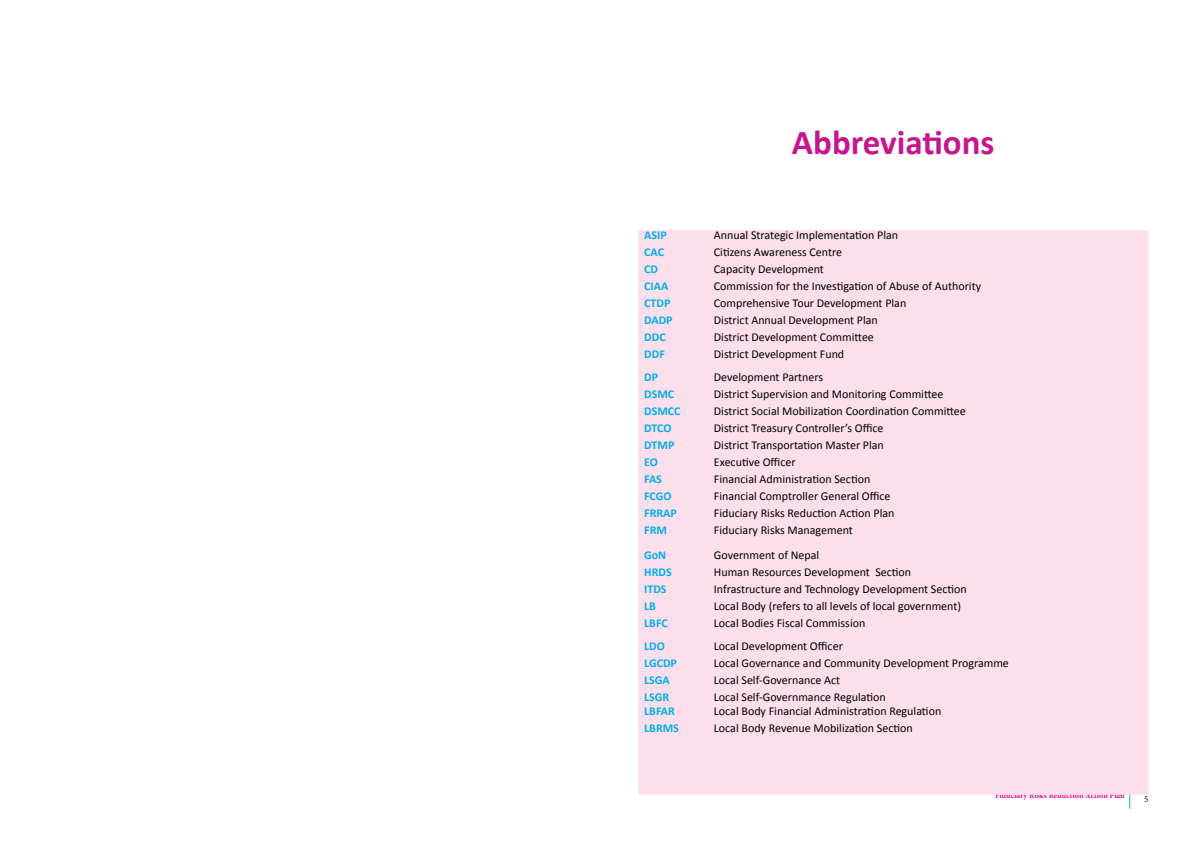
<style>
.page{position:relative;width:1191px;height:842px;background:#fff}
.page>*{position:absolute;margin:0;border:0;box-sizing:border-box;transform-origin:0 0}
.t1{font:700 35px "Calibri";color:#c6168d}
.t2{font:12px "Calibri";color:#000}
.t3{font:700 12px "Calibri";color:#00aeef}
.t4{font:9px "Minion Pro";color:#000}
.t5{font:700 8px "Minion Pro";color:#ec008c}
</style>
<div class="page">
<svg style="left:1129px;top:795px;width:1px;height:14px"></svg>
<div style="left:638px;top:230px;width:510px;height:565px;background:#fcdfeb"></div>
<h1 class="t1" style="left:792px;top:120px;width:204px">Abbreviations</h1>
<p class="t3" style="left:644px;top:227px;width:24px">ASIP</p>
<p class="t2" style="left:714px;top:227px;width:186px">Annual Strategic Implementation Plan</p>
<p class="t3" style="left:644px;top:244px;width:21px">CAC</p>
<p class="t2" style="left:714px;top:245px;width:130px">Citizens Awareness Centre</p>
<p class="t3" style="left:644px;top:261px;width:15px">CD</p>
<p class="t2" style="left:714px;top:262px;width:111px">Capacity Development</p>
<p class="t3" style="left:644px;top:278px;width:26px">CIAA</p>
<p class="t2" style="left:714px;top:279px;width:269px">Commission for the Investigation of Abuse of Authority</p>
<p class="t3" style="left:644px;top:295px;width:28px">CTDP</p>
<p class="t2" style="left:714px;top:296px;width:194px">Comprehensive Tour Development Plan</p>
<p class="t3" style="left:644px;top:312px;width:30px">DADP</p>
<p class="t2" style="left:714px;top:313px;width:165px">District Annual Development Plan</p>
<p class="t3" style="left:644px;top:329px;width:23px">DDC</p>
<p class="t2" style="left:714px;top:330px;width:161px">District Development Committee</p>
<p class="t3" style="left:644px;top:346px;width:22px">DDF</p>
<p class="t2" style="left:714px;top:347px;width:132px">District Development Fund</p>
<p class="t3" style="left:644px;top:370px;width:15px">DP</p>
<p class="t2" style="left:714px;top:370px;width:111px">Development Partners</p>
<p class="t3" style="left:644px;top:387px;width:32px">DSMC</p>
<p class="t2" style="left:714px;top:387px;width:231px">District Supervision and Monitoring Committee</p>
<p class="t3" style="left:644px;top:404px;width:38px">DSMCC</p>
<p class="t2" style="left:714px;top:404px;width:253px">District Social Mobilization Coordination Committee</p>
<p class="t3" style="left:644px;top:421px;width:29px">DTCO</p>
<p class="t2" style="left:714px;top:421px;width:171px">District Treasury Controller’s Office</p>
<p class="t3" style="left:644px;top:438px;width:32px">DTMP</p>
<p class="t2" style="left:714px;top:438px;width:171px">District Transportation Master Plan</p>
<p class="t3" style="left:644px;top:455px;width:15px">EO</p>
<p class="t2" style="left:714px;top:455px;width:83px">Executive Officer</p>
<p class="t3" style="left:644px;top:472px;width:19px">FAS</p>
<p class="t2" style="left:714px;top:472px;width:158px">Financial Administration Section</p>
<p class="t3" style="left:644px;top:489px;width:29px">FCGO</p>
<p class="t2" style="left:714px;top:489px;width:178px">Financial Comptroller General Office</p>
<p class="t3" style="left:644px;top:506px;width:34px">FRRAP</p>
<p class="t2" style="left:714px;top:506px;width:182px">Fiduciary Risks Reduction Action Plan</p>
<p class="t3" style="left:644px;top:523px;width:24px">FRM</p>
<p class="t2" style="left:714px;top:523px;width:140px">Fiduciary Risks Management</p>
<p class="t3" style="left:644px;top:547px;width:24px">GoN</p>
<p class="t2" style="left:714px;top:547px;width:107px">Government of Nepal</p>
<p class="t3" style="left:644px;top:564px;width:29px">HRDS</p>
<p class="t2" style="left:714px;top:564px;width:199px">Human Resources Development Section</p>
<p class="t3" style="left:644px;top:581px;width:24px">ITDS</p>
<p class="t2" style="left:714px;top:581px;width:254px">Infrastructure and Technology Development Section</p>
<p class="t3" style="left:644px;top:598px;width:13px">LB</p>
<p class="t2" style="left:714px;top:598px;width:249px">Local Body (refers to all levels of local government)</p>
<p class="t3" style="left:644px;top:615px;width:25px">LBFC</p>
<p class="t2" style="left:714px;top:615px;width:153px">Local Bodies Fiscal Commission</p>
<p class="t3" style="left:644px;top:639px;width:22px">LDO</p>
<p class="t2" style="left:714px;top:639px;width:130px">Local Development Officer</p>
<p class="t3" style="left:644px;top:656px;width:34px">LGCDP</p>
<p class="t2" style="left:714px;top:656px;width:296px">Local Governance and Community Development Programme</p>
<p class="t3" style="left:644px;top:673px;width:27px">LSGA</p>
<p class="t2" style="left:714px;top:673px;width:128px">Local Self-Governance Act</p>
<p class="t3" style="left:644px;top:690px;width:27px">LSGR</p>
<p class="t2" style="left:714px;top:690px;width:173px">Local Self-Governmance Regulation</p>
<p class="t3" style="left:644px;top:703px;width:32px">LBFAR</p>
<p class="t2" style="left:714px;top:703px;width:229px">Local Body Financial Administration Regulation</p>
<p class="t3" style="left:644px;top:720px;width:36px">LBRMS</p>
<p class="t2" style="left:714px;top:720px;width:200px">Local Body Revenue Mobilization Section</p>
<p class="t5" style="left:995px;top:790px;width:131px">Fiduciary Risks Reduction Action Plan</p>
<p class="t4" style="left:1144px;top:793px;width:6px">5</p>
</div>
